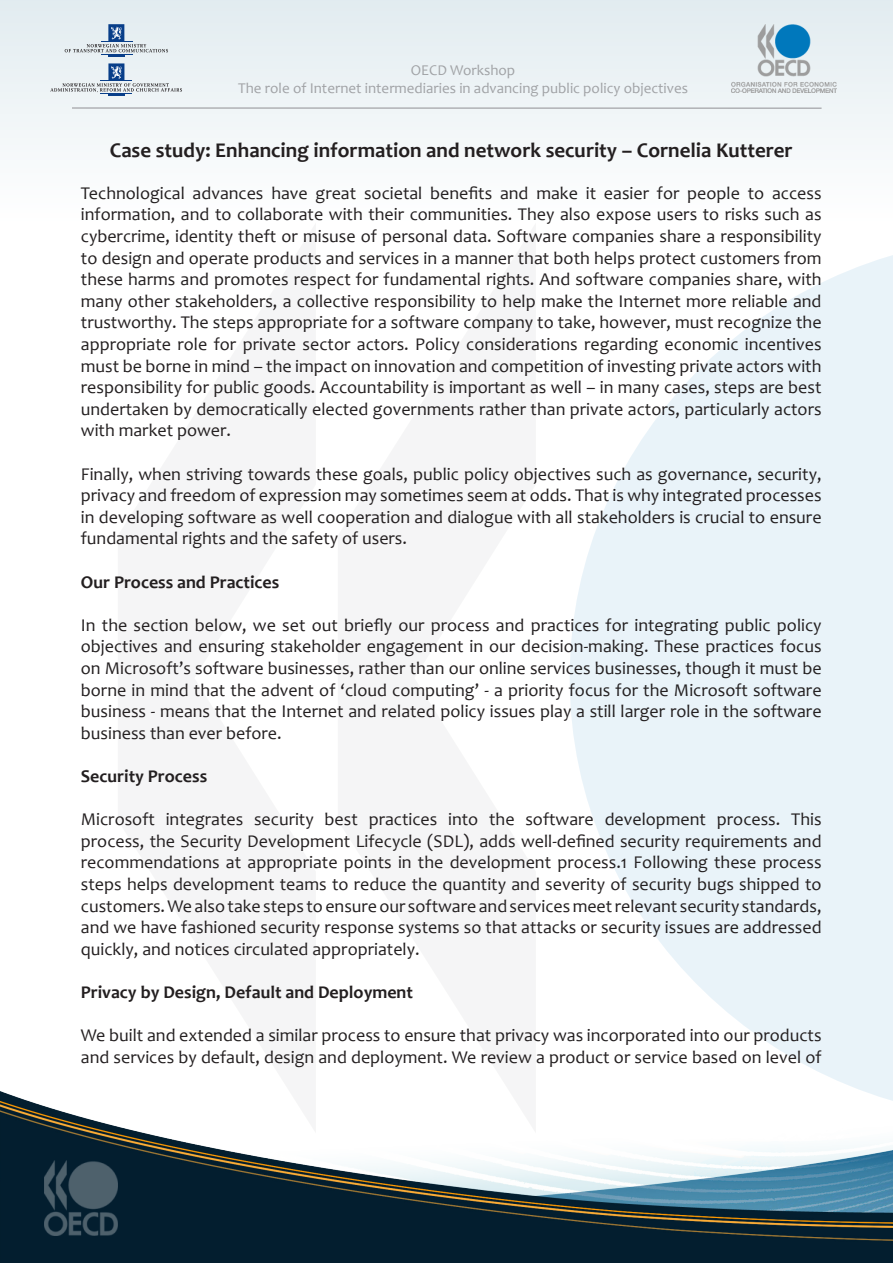
<style>
.page{position:relative;width:893px;height:1263px;background:#fff}
.page>*{position:absolute;margin:0;border:0;box-sizing:border-box;transform-origin:0 0}
.t1{font:700 21px "Candara";color:#231f20}
.t2{font:18px/21.6px "Candara";color:#231f20;text-align:justify}
.t3{font:700 18px "Candara";color:#231f20}
.t4{font:15px "Candara";color:#a1a3a6}
</style>
<div class="page">
<svg style="left:570px;top:255px;width:323px;height:684px;fill:#e9f3f9"></svg>
<img style="left:0;top:939px;width:893px;height:324px">
<img style="left:44px;top:1161px;width:74px;height:74px">
<img style="left:732px;top:24px;width:105px;height:69px">
<div style="left:108px;top:24px;width:16px;height:18px;background:#083e89"></div>
<svg style="left:65px;top:27px;width:103px;height:30px;background:#c8d3dd"></svg>
<div style="left:108px;top:63px;width:16px;height:18px;background:#083e89"></div>
<svg style="left:50px;top:66px;width:132px;height:30px;background:#cfd8df"></svg>
<hr style="left:72px;top:107px;width:750px;height:2px;background:#b0b1b5">
<p class="t4" style="left:411px;top:61px;width:106px">OECD Workshop</p>
<p class="t4" style="left:238px;top:79px;width:451px">The role of Internet intermediaries in advancing public policy objectives</p>
<p class="t1" style="left:110px;top:138px;width:684px">Case study: Enhancing information and network security – Cornelia Kutterer</p>
<p class="t2" style="left:81px;top:182px;width:742px">Technological advances have great societal benefits and make it easier for people to access information, and to collaborate with their communities. They also expose users to risks such as cybercrime, identity theft or misuse of personal data. Software companies share a responsibility to design and operate products and services in a manner that both helps protect customers from these harms and promotes respect for fundamental rights. And software companies share, with many other stakeholders, a collective responsibility to help make the Internet more reliable and trustworthy. The steps appropriate for a software company to take, however, must recognize the appropriate role for private sector actors. Policy considerations regarding economic incentives must be borne in mind – the impact on innovation and competition of investing private actors with responsibility for public goods. Accountability is important as well – in many cases, steps are best undertaken by democratically elected governments rather than private actors, particularly actors with market power.</p>
<p class="t2" style="left:81px;top:463px;width:742px">Finally, when striving towards these goals, public policy objectives such as governance, security, privacy and freedom of expression may sometimes seem at odds. That is why integrated processes in developing software as well cooperation and dialogue with all stakeholders is crucial to ensure fundamental rights and the safety of users.</p>
<p class="t3" style="left:81px;top:571px;width:200px">Our Process and Practices</p>
<p class="t2" style="left:81px;top:614px;width:742px">In the section below, we set out briefly our process and practices for integrating public policy objectives and ensuring stakeholder engagement in our decision-making. These practices focus on Microsoft’s software businesses, rather than our online services businesses, though it must be borne in mind that the advent of ‘cloud computing’ - a priority focus for the Microsoft software business - means that the Internet and related policy issues play a still larger role in the software business than ever before.</p>
<p class="t3" style="left:81px;top:765px;width:128px">Security Process</p>
<p class="t2" style="left:81px;top:809px;width:742px">Microsoft integrates security best practices into the software development process. This process, the Security Development Lifecycle (SDL), adds well-defined security requirements and recommendations at appropriate points in the development process.1 Following these process steps helps development teams to reduce the quantity and severity of security bugs shipped to customers. We also take steps to ensure our software and services meet relevant security standards, and we have fashioned security response systems so that attacks or security issues are addressed quickly, and notices circulated appropriately.</p>
<p class="t3" style="left:81px;top:981px;width:334px">Privacy by Design, Default and Deployment</p>
<p class="t2" style="left:81px;top:1025px;width:742px">We built and extended a similar process to ensure that privacy was incorporated into our products and services by default, design and deployment. We review a product or service based on level of</p>
</div>
